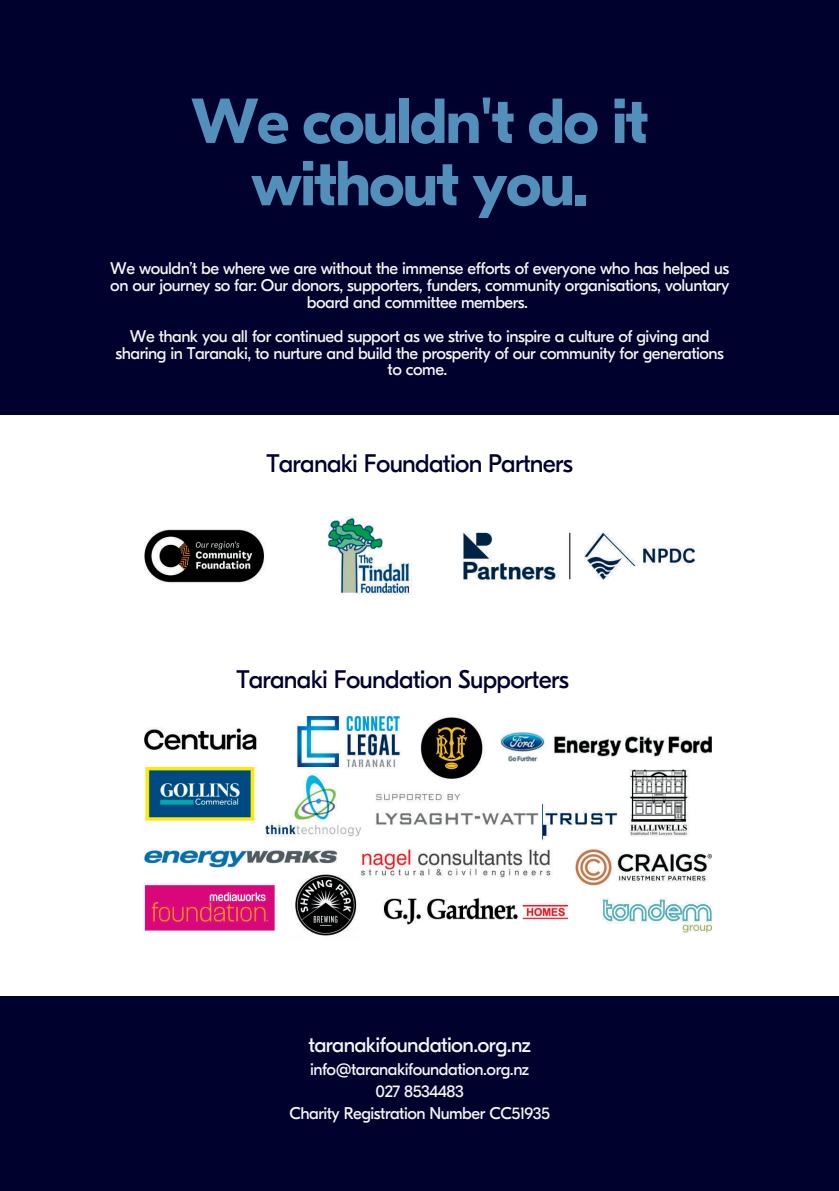
<style>
.page{position:relative;width:839px;height:1191px;background:#fff}
.page>*{position:absolute;margin:0;border:0;box-sizing:border-box;transform-origin:0 0}
.t1{font:700 63.4px/62.4px "GT Eesti Display";letter-spacing:-.03em;color:#5290bb;text-align:center}
.t2{font:25.4px "GT Eesti Display";letter-spacing:-.03em;color:#00012d}
.t3{font:21.2px "GT Eesti Display";letter-spacing:-.03em;color:#f6f6f6}
.t4{font:17px/17px "GT Eesti Display";letter-spacing:-.03em;color:#f6f6f6;text-align:center}
</style>
<div class="page">
<div style="left:0;top:0;width:838px;height:1191px;background:#00012d"></div>
<div style="left:0;top:415px;width:838px;height:581px;background:#fff"></div>
<img style="left:144px;top:716px;width:567px;height:220px">
<img style="left:144px;top:517px;width:550px;height:78px">
<h1 class="t1" style="left:191px;top:91px;width:459px">We couldn't do it without you.</h1>
<p class="t4" style="left:110px;top:260px;width:620px">We wouldn’t be where we are without the immense efforts of everyone who has helped us on our journey so far: Our donors, supporters, funders, community organisations, voluntary board and committee members.</p>
<p class="t4" style="left:115px;top:328px;width:610px">We thank you all for continued support as we strive to inspire a culture of giving and sharing in Taranaki, to nurture and build the prosperity of our community for generations to come.</p>
<h2 class="t2" style="left:266px;top:450px;width:308px">Taranaki Foundation Partners</h2>
<h2 class="t2" style="left:236px;top:665px;width:334px">Taranaki Foundation Supporters</h2>
<p class="t3" style="left:308px;top:1033px;width:224px">taranakifoundation.org.nz</p>
<p class="t4" style="left:289px;top:1058px;width:262px;line-height:22.2px">info@taranakifoundation.org.nz<br>027 8534483<br>Charity Registration Number CC51935</p>
</div>
